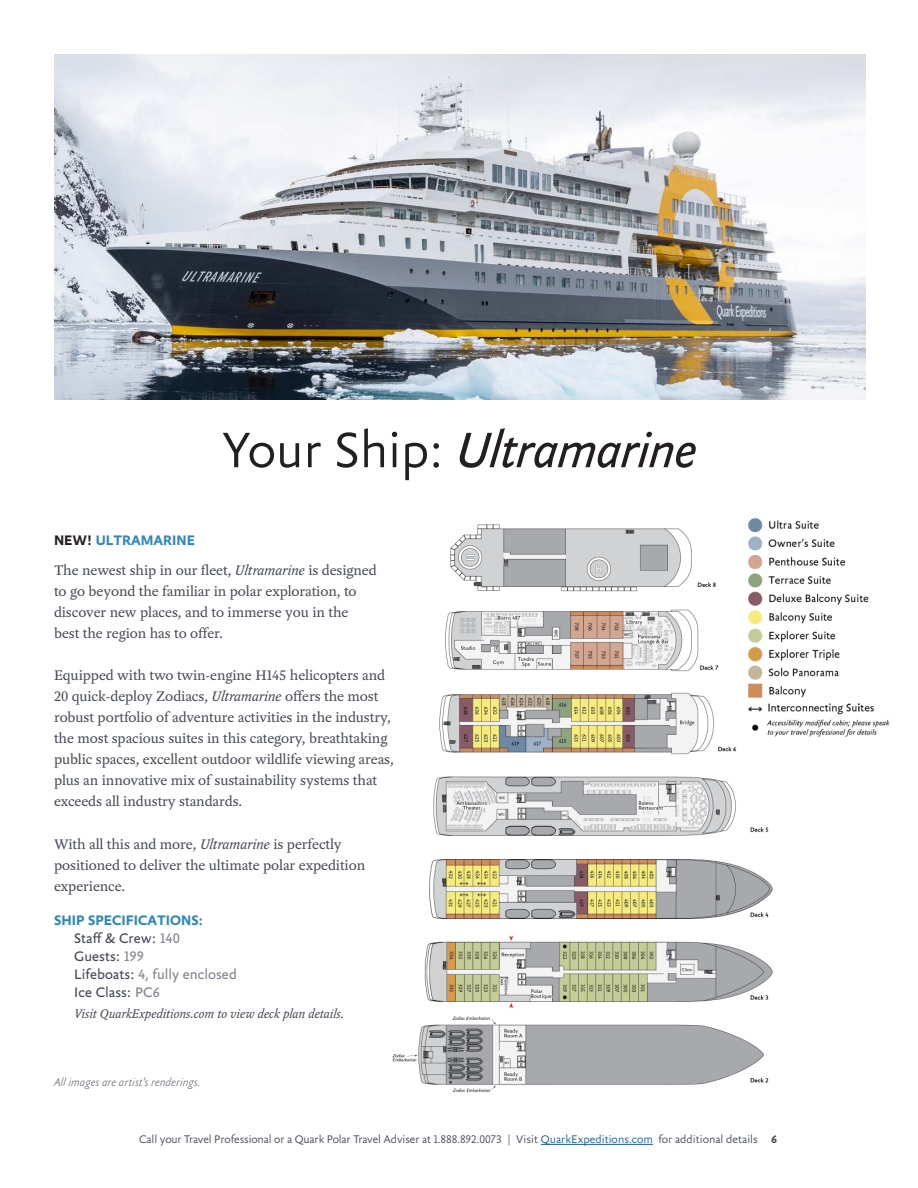
<style>
.page{position:relative;width:918px;height:1188px;background:#fff}
.page>*{position:absolute;margin:0;border:0;box-sizing:border-box;transform-origin:0 0}
.Large_headers{font:italic 54px "Yoga Sans OT";letter-spacing:-.02em;color:#231f20}
.Body_Copy{font:15px/21px "Yoga OT";letter-spacing:-.005em;color:#464b54}
.Body_Copy_Sans{font:15px "Yoga Sans OT";color:#464b54}
.Day_by_Day_headers{font:700 15px "Yoga Sans OT";color:#3287ba}
.Body_Copy_Sans-2{font:15px "Yoga Sans OT";color:#81848c}
.Body_Copy_Note_Italic{font:italic 13.5px "Yoga OT";color:#464b54}
.t1{font:300 12px "Yoga Sans OT";letter-spacing:-.01em;color:#464b54}
.Captions{font:italic 100 12px "Yoga Sans OT";color:#464b54}
.t2{font:700 12px "Yoga Sans OT";color:#464b54}
.s1{font-weight:300;font-style:normal}
.s2{color:#231f20}
.s3{font-style:italic}
.s4{color:#81848c}
.s5{color:#464b54}
.s6{color:#175d9e}
</style>
<div class="page">
<img style="left:392px;top:524px;width:381px;height:569px">
<div style="left:735px;top:488px;width:119px;height:189px;background:#fff"></div>
<img style="left:739px;top:518px;width:151px;height:231px">
<img style="left:54px;top:54px;width:812px;height:346px">
<hr style="left:541px;top:1144px;width:112px;height:1px;background:#175d9e">
<p class="Large_headers" style="left:221px;top:421px;width:477px"><span class="s1">Your Ship:</span> Ultramarine</p>
<p class="Day_by_Day_headers" style="left:54px;top:532px;width:142px"><span class="s2">NEW!</span> ULTRAMARINE</p>
<p class="Body_Copy" style="left:54px;top:560px;width:324px">The newest ship in our fleet, <span class="s3">Ultramarine</span> is designed to go beyond the familiar in polar exploration, to discover new places, and to immerse you in the best the region has to offer.</p>
<p class="Body_Copy" style="left:54px;top:665px;width:341px">Equipped with two twin-engine H145 helicopters and 20 quick-deploy Zodiacs, <span class="s3">Ultramarine</span> offers the most robust portfolio of adventure activities in the industry, the most spacious suites in this category, breathtaking public spaces, excellent outdoor wildlife viewing areas, plus an innovative mix of sustainability systems that exceeds all industry standards.</p>
<p class="Body_Copy" style="left:54px;top:834px;width:313px">With all this and more, <span class="s3">Ultramarine</span> is perfectly positioned to deliver the ultimate polar expedition experience.</p>
<p class="Day_by_Day_headers" style="left:54px;top:912px;width:151px">SHIP SPECIFICATIONS:</p>
<p class="Body_Copy_Sans" style="left:74px;top:930px;width:107px">Staff &amp; Crew: <span class="s4">140</span></p>
<p class="Body_Copy_Sans" style="left:74px;top:948px;width:71px">Guests: <span class="s4">199</span></p>
<p class="Body_Copy_Sans-2" style="left:74px;top:966px;width:164px"><span class="s5">Lifeboats:</span> 4, fully enclosed</p>
<p class="Body_Copy_Sans" style="left:74px;top:984px;width:87px">Ice Class: <span class="s4">PC6</span></p>
<p class="Body_Copy_Note_Italic" style="left:74px;top:1006px;width:272px">Visit QuarkExpeditions.com to view deck plan details.</p>
<p class="Captions" style="left:54px;top:1076px;width:148px">All images are artist's renderings.</p>
<p class="t1" style="left:139px;top:1133px;width:620px">Call your Travel Professional or a Quark Polar Travel Adviser at 1.888.892.0073 | Visit <span class="s6">QuarkExpeditions.com</span> for additional details</p>
<p class="t2" style="left:771px;top:1133px;width:7px">6</p>
</div>
